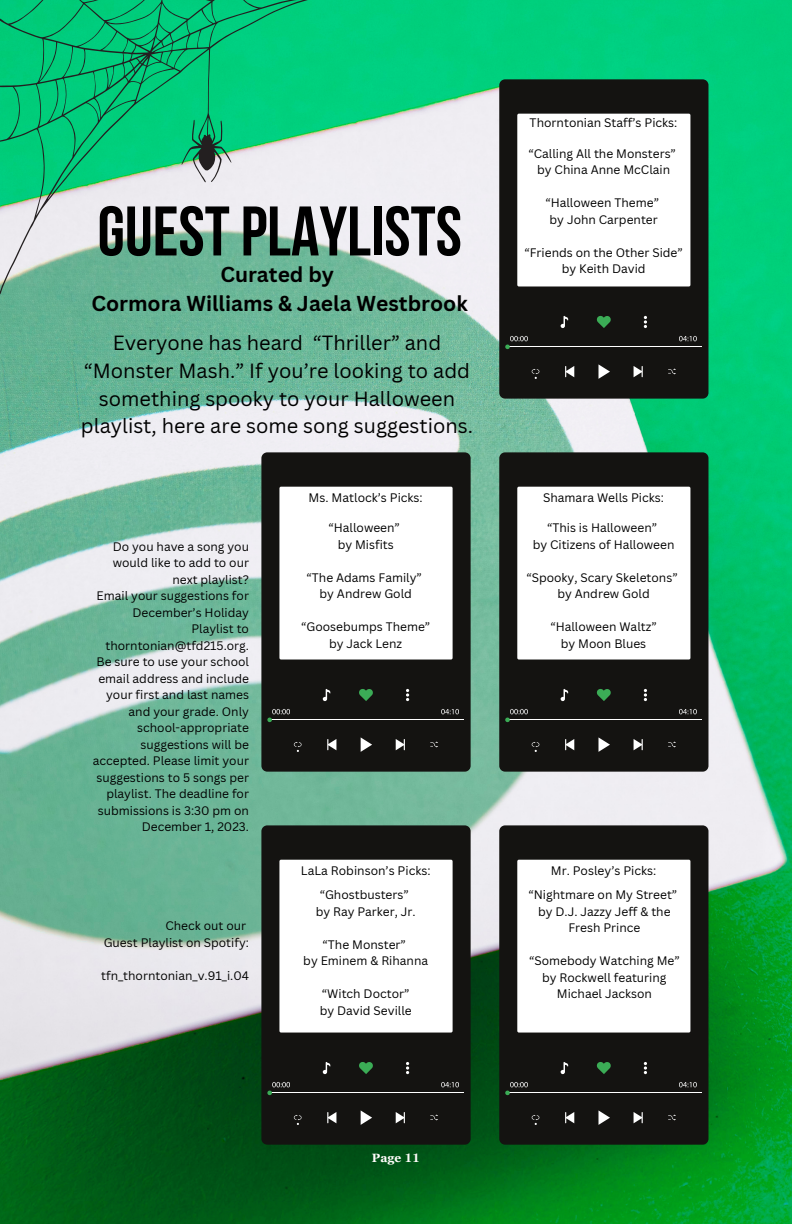
<style>
.page{position:relative;width:792px;height:1224px;background:#fff}
.page>*{position:absolute;margin:0;border:0;box-sizing:border-box;transform-origin:0 0}
.t1{font:70px "Bebas Neue Cyrillic";color:#000}
.t2{font:700 21px "Canva Sans";color:#000}
.t3{font:20px/27.8px "Canva Sans";color:#000;text-align:center}
.t4{font:12px/16.5px "Canva Sans";color:#000;text-align:right}
.t5{font:700 12px "Georgia Pro";color:#fffdfb}
</style>
<div class="page">
<img style="left:0;top:0;width:792px;height:1224px">
<div style="left:499px;top:79px;width:209px;height:320px;background:#141311"></div>
<svg style="left:596px;top:315px;width:15px;height:13px"></svg>
<svg style="left:561px;top:316px;width:8px;height:12px"></svg>
<svg style="left:644px;top:316px;width:3px;height:12px"></svg>
<hr style="left:506px;top:346px;width:195px;height:1px;background:#fff">
<svg style="left:505px;top:336px;width:23px;height:13px"></svg>
<svg style="left:679px;top:336px;width:18px;height:5px"></svg>
<svg style="left:599px;top:364px;width:11px;height:15px"></svg>
<svg style="left:532px;top:369px;width:7px;height:10px"></svg>
<svg style="left:668px;top:368px;width:8px;height:7px"></svg>
<div style="left:517px;top:114px;width:173px;height:172px;background:#fff;border-radius:2px"></div>
<div style="left:499px;top:452px;width:209px;height:320px;background:#141311"></div>
<svg style="left:596px;top:688px;width:15px;height:13px"></svg>
<svg style="left:561px;top:689px;width:8px;height:12px"></svg>
<svg style="left:644px;top:689px;width:3px;height:12px"></svg>
<hr style="left:506px;top:719px;width:195px;height:1px;background:#fff">
<svg style="left:505px;top:709px;width:23px;height:13px"></svg>
<svg style="left:679px;top:709px;width:18px;height:5px"></svg>
<svg style="left:599px;top:737px;width:11px;height:15px"></svg>
<svg style="left:532px;top:742px;width:7px;height:10px"></svg>
<svg style="left:668px;top:741px;width:8px;height:7px"></svg>
<div style="left:517px;top:487px;width:173px;height:173px;background:#fff;border-radius:2px"></div>
<div style="left:499px;top:825px;width:209px;height:320px;background:#141311"></div>
<svg style="left:596px;top:1061px;width:15px;height:13px"></svg>
<svg style="left:561px;top:1062px;width:8px;height:12px"></svg>
<svg style="left:644px;top:1062px;width:3px;height:12px"></svg>
<hr style="left:506px;top:1093px;width:195px;height:1px;background:#fff">
<svg style="left:505px;top:1082px;width:23px;height:13px"></svg>
<svg style="left:679px;top:1082px;width:18px;height:5px"></svg>
<svg style="left:599px;top:1110px;width:11px;height:15px"></svg>
<svg style="left:532px;top:1115px;width:7px;height:10px"></svg>
<svg style="left:668px;top:1114px;width:8px;height:7px"></svg>
<div style="left:517px;top:860px;width:173px;height:173px;background:#fff;border-radius:2px"></div>
<div style="left:261px;top:452px;width:210px;height:320px;background:#141311"></div>
<svg style="left:359px;top:688px;width:14px;height:13px"></svg>
<svg style="left:323px;top:689px;width:8px;height:12px"></svg>
<svg style="left:406px;top:689px;width:3px;height:12px"></svg>
<hr style="left:268px;top:719px;width:196px;height:1px;background:#fff">
<svg style="left:267px;top:709px;width:23px;height:13px"></svg>
<svg style="left:441px;top:709px;width:18px;height:5px"></svg>
<svg style="left:361px;top:737px;width:11px;height:15px"></svg>
<svg style="left:294px;top:742px;width:8px;height:10px"></svg>
<svg style="left:430px;top:741px;width:8px;height:7px"></svg>
<div style="left:279px;top:487px;width:174px;height:173px;background:#fff;border-radius:2px"></div>
<div style="left:261px;top:825px;width:210px;height:320px;background:#141311"></div>
<svg style="left:359px;top:1061px;width:14px;height:13px"></svg>
<svg style="left:323px;top:1062px;width:8px;height:12px"></svg>
<svg style="left:406px;top:1062px;width:3px;height:12px"></svg>
<hr style="left:268px;top:1093px;width:196px;height:1px;background:#fff">
<svg style="left:267px;top:1082px;width:23px;height:13px"></svg>
<svg style="left:441px;top:1082px;width:18px;height:5px"></svg>
<svg style="left:361px;top:1110px;width:11px;height:15px"></svg>
<svg style="left:294px;top:1115px;width:8px;height:10px"></svg>
<svg style="left:430px;top:1114px;width:8px;height:7px"></svg>
<div style="left:279px;top:860px;width:174px;height:173px;background:#fff;border-radius:2px"></div>
<svg style="left:0;top:0;width:316px;height:294px;background:#4fc999"></svg>
<p class="t1" style="left:98px;top:203px;width:366px">GUESTPLAYLISTS</p>
<p class="t2" style="left:220px;top:260px;width:115px">Curated by</p>
<p class="t2" style="left:91px;top:289px;width:378px">Cormora Williams &amp; Jaela Westbrook</p>
<p class="t3" style="left:81px;top:328px;width:394px">Everyone has heard “Thriller” and “Monster Mash.” If you’re looking to add something spooky to your Halloween playlist, here are some song suggestions.</p>
<p class="t4" style="left:113px;top:538px;width:138px">Do you have a song you would like to add to our next playlist?</p>
<p class="t4" style="left:97px;top:588px;width:154px">Email your suggestions for<br>December’s Holiday<br>Playlist to thorntonian@tfd215.org.</p>
<p class="t4" style="left:93px;top:654px;width:158px">Be sure to use your school email address and include your first and last names and your grade. Only school-appropriate suggestions will be accepted. Please limit your suggestions to 5 songs per playlist. The deadline for submissions is 3:30 pm on<br>December 1, 2023.</p>
<p class="t4" style="left:165px;top:918px;width:82px">Check out our</p>
<p class="t4" style="left:104px;top:934px;width:147px">Guest Playlist on Spotify:</p>
<p class="t4" style="left:101px;top:967px;width:149px">tfn_thorntonian_v.91_i.04</p>
<p class="t4" style="left:309px;top:489px;width:116px">Ms. Matlock’s Picks:</p>
<p class="t4" style="left:329px;top:519px;width:73px">“Halloween”</p>
<p class="t4" style="left:338px;top:536px;width:58px">by Misfits</p>
<p class="t4" style="left:307px;top:569px;width:117px">“The Adams Family”</p>
<p class="t4" style="left:320px;top:585px;width:94px">by Andrew Gold</p>
<p class="t4" style="left:301px;top:618px;width:131px">“Goosebumps Theme”</p>
<p class="t4" style="left:329px;top:635px;width:75px">by Jack Lenz</p>
<p class="t4" style="left:301px;top:862px;width:131px">LaLa Robinson’s Picks:</p>
<p class="t4" style="left:320px;top:886px;width:91px">“Ghostbusters”</p>
<p class="t4" style="left:316px;top:903px;width:102px">by Ray Parker, Jr.</p>
<p class="t4" style="left:323px;top:936px;width:85px">“The Monster”</p>
<p class="t4" style="left:303px;top:952px;width:126px">by Eminem &amp; Rihanna</p>
<p class="t4" style="left:322px;top:985px;width:89px">“Witch Doctor”</p>
<p class="t4" style="left:320px;top:1002px;width:94px">by David Seville</p>
<p class="t4" style="left:530px;top:114px;width:149px">Thorntonian Staff’s Picks:</p>
<p class="t4" style="left:528px;top:145px;width:149px">“Calling All the Monsters”</p>
<p class="t4" style="left:537px;top:161px;width:135px">by China Anne McClain</p>
<p class="t4" style="left:545px;top:194px;width:115px">“Halloween Theme”</p>
<p class="t4" style="left:550px;top:211px;width:110px">by John Carpenter</p>
<p class="t4" style="left:525px;top:244px;width:160px">“Friends on the Other Side”</p>
<p class="t4" style="left:562px;top:260px;width:85px">by Keith David</p>
<p class="t4" style="left:543px;top:489px;width:123px">Shamara Wells Picks:</p>
<p class="t4" style="left:547px;top:519px;width:112px">“This is Halloween”</p>
<p class="t4" style="left:533px;top:536px;width:143px">by Citizens of Halloween</p>
<p class="t4" style="left:526px;top:569px;width:153px">“Spooky, Scary Skeletons”</p>
<p class="t4" style="left:557px;top:585px;width:94px">by Andrew Gold</p>
<p class="t4" style="left:550px;top:618px;width:108px">“Halloween Waltz”</p>
<p class="t4" style="left:561px;top:635px;width:87px">by Moon Blues</p>
<p class="t4" style="left:551px;top:862px;width:107px">Mr. Posley’s Picks:</p>
<p class="t4" style="left:529px;top:886px;width:150px">“Nightmare on My Street”</p>
<p class="t4" style="left:538px;top:903px;width:134px;text-align:center">by D.J. Jazzy Jeff &amp; the<br>Fresh Prince</p>
<p class="t4" style="left:529px;top:952px;width:152px">“Somebody Watching Me”</p>
<p class="t4" style="left:542px;top:969px;width:126px;text-align:center">by Rockwell featuring<br>Michael Jackson</p>
<p class="t5" style="left:372px;top:1151px;width:49px">Page 11</p>
</div>
